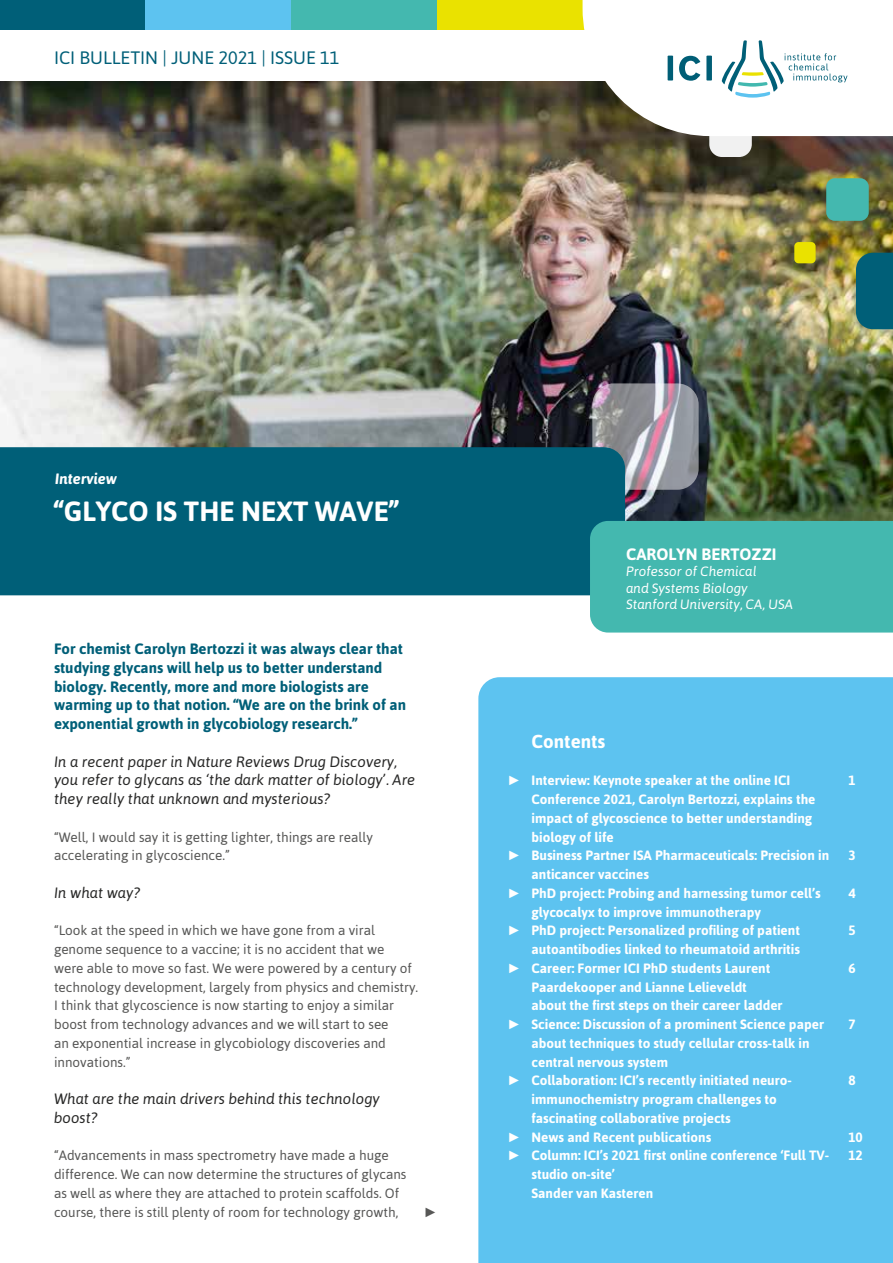
<style>
.page{position:relative;width:893px;height:1263px;background:#fff}
.page>*{position:absolute;margin:0;border:0;box-sizing:border-box;transform-origin:0 0}
.t1{font:700 27.75px "Asap";color:#fff}
.t2{font:700 18.75px "Asap";color:#fff}
.t3{font:18px "Asap";color:#005f78}
.t4{font:700 16.5px "Asap";color:#fff}
.t5{font:700 15px/18.8px "Asap";color:#005f78}
.t6{font:italic 15px/18.8px "Asap";color:#282827}
.t7{font:italic 700 15px "Asap";color:#fff}
.t8{font:700 13.5px/18.8px "Asap";color:#fff}
.t9{font:13.5px/18.8px "Asap";color:#575756}
.t10{font:italic 13.5px/16.2px "Asap";color:#fff}
.t11{font:13.5px/18.8px "Arial";color:#fff}
.t12{font:13.5px "Arial";color:#575756}
</style>
<div class="page">
<div style="left:478px;top:677px;width:415px;height:586px;background:#5dc3f0"></div>
<img style="left:0;top:81px;width:893px;height:440px">
<svg style="left:592px;top:383px;width:107px;height:107px"></svg>
<div style="left:856px;top:253px;width:37px;height:76px;background:#005f78"></div>
<div style="left:826px;top:178px;width:43px;height:43px;background:#44b8af;border-radius:9px"></div>
<div style="left:709px;top:114px;width:43px;height:43px;background:#f1f1f1;border-radius:13px"></div>
<div style="left:794px;top:242px;width:22px;height:21px;background:#eae200;border-radius:4px"></div>
<div style="left:0;top:447px;width:625px;height:148px;background:#005f78"></div>
<div style="left:0;top:0;width:146px;height:30px;background:#005f78"></div>
<div style="left:146px;top:0;width:145px;height:30px;background:#5dc3f0"></div>
<div style="left:291px;top:0;width:146px;height:30px;background:#44b8af"></div>
<div style="left:437px;top:0;width:154px;height:30px;background:#eae200"></div>
<svg style="left:583px;top:0;width:310px;height:136px"></svg>
<div style="left:590px;top:521px;width:303px;height:111px;background:#44b8af"></div>
<h3 class="t3" style="left:54px;top:47px;width:287px">ICI BULLETIN | JUNE 2021 | ISSUE 11</h3>
<p class="t7" style="left:55px;top:469px;width:63px">Interview</p>
<h1 class="t1" style="left:54px;top:495px;width:346px">“GLYCO IS THE NEXT WAVE”</h1>
<p class="t5" style="left:54px;top:639px;width:354px">For chemist Carolyn Bertozzi it was always clear that studying glycans will help us to better understand biology. Recently, more and more biologists are warming up to that notion. “We are on the brink of an exponential growth in glycobiology research.”</p>
<p class="t6" style="left:54px;top:752px;width:363px">In a recent paper in Nature Reviews Drug Discovery, you refer to glycans as ‘the dark matter of biology’. Are they really that unknown and mysterious?</p>
<p class="t9" style="left:54px;top:827px;width:320px">“Well, I would say it is getting lighter, things are really accelerating in glycoscience.”</p>
<p class="t6" style="left:54px;top:883px;width:88px">In what way?</p>
<p class="t9" style="left:54px;top:921px;width:366px">“Look at the speed in which we have gone from a viral genome sequence to a vaccine; it is no accident that we<br>were able to move so fast. We were powered by a century of technology development, largely from physics and chemistry.<br>I think that glycoscience is now starting to enjoy a similar boost from technology advances and we will start to see<br>an exponential increase in glycobiology discoveries and innovations.”</p>
<p class="t6" style="left:54px;top:1089px;width:327px">What are the main drivers behind this technology boost?</p>
<p class="t9" style="left:54px;top:1146px;width:354px">“Advancements in mass spectrometry have made a huge difference. We can now determine the structures of glycans as well as where they are attached to protein scaffolds. Of course, there is still plenty of room for technology growth,</p>
<p class="t12" style="left:424px;top:1203px;width:15px">►</p>
<p class="t4" style="left:626px;top:545px;width:152px">CAROLYN BERTOZZI</p>
<p class="t10" style="left:626px;top:563px;width:168px">Professor of Chemical<br>and Systems Biology<br>Stanford University, CA, USA</p>
<p class="t11" style="left:508px;top:771px;width:15px">►</p>
<p class="t11" style="left:508px;top:846px;width:15px">►</p>
<p class="t11" style="left:508px;top:884px;width:15px">►</p>
<p class="t11" style="left:508px;top:921px;width:15px">►</p>
<p class="t11" style="left:508px;top:959px;width:15px">►</p>
<p class="t11" style="left:508px;top:1015px;width:15px">►</p>
<p class="t11" style="left:508px;top:1071px;width:15px">►</p>
<p class="t11" style="left:508px;top:1127px;width:15px">► ►</p>
<h2 class="t2" style="left:531px;top:730px;width:75px">Contents</h2>
<p class="t8" style="left:531px;top:771px;width:299px">Interview: Keynote speaker at the online ICI Conference 2021, Carolyn Bertozzi, explains the impact of glycoscience to better understanding biology of life<br>Business Partner ISA Pharmaceuticals: Precision in anticancer vaccines<br>PhD project: Probing and harnessing tumor cell’s glycocalyx to improve immunotherapy<br>PhD project: Personalized profiling of patient autoantibodies linked to rheumatoid arthritis Career: Former ICI PhD students Laurent Paardekooper and Lianne Lelieveldt<br>about the first steps on their career ladder Science: Discussion of a prominent Science paper about techniques to study cellular cross-talk in central nervous system<br>Collaboration: ICI’s recently initiated neuro&shy;immunochemistry program challenges to fascinating collaborative projects<br>News and Recent publications<br>Column: ICI’s 2021 first online conference ‘Full TV&shy;studio on-site’<br>Sander van Kasteren</p>
<p class="t8" style="left:848px;top:771px;width:9px">1</p>
<p class="t8" style="left:848px;top:846px;width:9px">3</p>
<p class="t8" style="left:848px;top:884px;width:9px">4</p>
<p class="t8" style="left:848px;top:921px;width:9px">5</p>
<p class="t8" style="left:848px;top:959px;width:9px">6</p>
<p class="t8" style="left:848px;top:1015px;width:9px">7</p>
<p class="t8" style="left:848px;top:1071px;width:9px">8</p>
<p class="t8" style="left:848px;top:1127px;width:16px">10<br>12</p>
</div>
